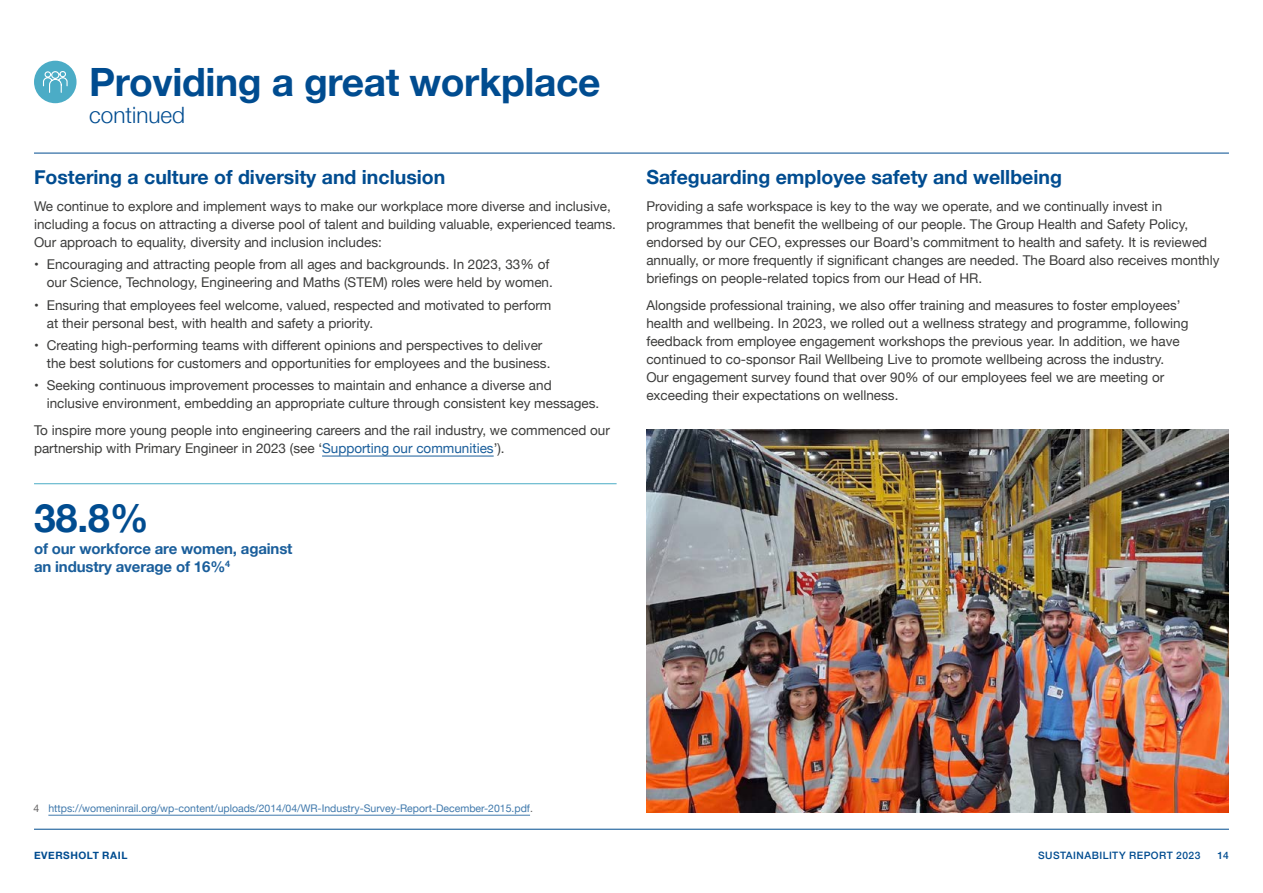
<style>
.page{position:relative;width:1263px;height:893px;background:#fff}
.page>*{position:absolute;margin:0;border:0;box-sizing:border-box;transform-origin:0 0}
.Body{font:700 39px "Helvetica Neue";letter-spacing:-.01em;color:#004c90}
.t1{font:300 22.5px "Helvetica Neue";color:#004c90}
.t2{font:700 19.5px "Helvetica Neue";color:#004c90}
.t3{font:700 15px/18px "Helvetica Neue";letter-spacing:-.01em;color:#1a5e9b}
.Body-2{font:13.5px/18px "Helvetica Neue";color:#3c3c3b}
.Source{font:10.5px "Helvetica Neue";color:#4079ac}
.Footer_Right{font:500 10.2px "Helvetica Neue";letter-spacing:.045em;color:#004c90}
.Footer_Left{font:700 10.2px "Helvetica Neue";letter-spacing:.055em;color:#004c90}
.s1{color:#1a5e9b}
.s2{color:#646363}
</style>
<div class="page">
<hr style="left:322px;top:456px;width:172px;height:1px;background:#1a5e9b">
<hr style="left:34px;top:483px;width:583px;height:1px;background:#4bacc6">
<hr style="left:48px;top:815px;width:482px;height:1px;background:#4079ac">
<img style="left:646px;top:430px;width:583px;height:382px">
<hr style="left:34px;top:153px;width:1195px;height:1px;background:#004c90">
<div style="left:34px;top:61px;width:43px;height:42px;background:#4bacc6;border-radius:50%"></div>
<svg style="left:42px;top:71px;width:26px;height:29px"></svg>
<hr style="left:34px;top:829px;width:1195px;height:1px;background:#004c90">
<p class="Body" style="left:89px;top:51px;width:513px">Providing a great workplace</p>
<h1 class="t1" style="left:89px;top:97px;width:97px">continued</h1>
<h2 class="t2" style="left:34px;top:162px;width:413px">Fostering a culture of diversity and inclusion</h2>
<p class="Body-2" style="left:34px;top:198px;width:583px">We continue to explore and implement ways to make our workplace more diverse and inclusive, including a focus on attracting a diverse pool of talent and building valuable, experienced teams.<br>Our approach to equality, diversity and inclusion includes:</p>
<p class="Body-2" style="left:34px;top:256px;width:520px;text-align:right">• Encouraging and attracting people from all ages and backgrounds. In 2023, 33% of our Science, Technology, Engineering and Maths (STEM) roles were held by women.</p>
<p class="Body-2" style="left:47px;top:296px;width:506px;text-indent:-13px">• Ensuring that employees feel welcome, valued, respected and motivated to perform at their personal best, with health and safety a priority.</p>
<p class="Body-2" style="left:47px;top:337px;width:505px;text-indent:-13px">• Creating high-performing teams with different opinions and perspectives to deliver the best solutions for customers and opportunities for employees and the business.</p>
<p class="Body-2" style="left:47px;top:377px;width:554px;text-indent:-13px">• Seeking continuous improvement processes to maintain and enhance a diverse and inclusive environment, embedding an appropriate culture through consistent key messages.</p>
<p class="Body-2" style="left:34px;top:422px;width:577px">To inspire more young people into engineering careers and the rail industry, we commenced our partnership with Primary Engineer in 2023 (see ‘<span class="s1">Supporting our communities</span>’).</p>
<h1 class="Body" style="left:34px;top:487px;width:116px">38.8%</h1>
<h4 class="t3" style="left:34px;top:540px;width:260px">of our workforce are women, against an industry average of 16%<sup>4</sup></h4>
<h2 class="t2" style="left:646px;top:162px;width:417px">Safeguarding employee safety and wellbeing</h2>
<p class="Body-2" style="left:646px;top:198px;width:575px">Providing a safe workspace is key to the way we operate, and we continually invest in programmes that benefit the wellbeing of our people. The Group Health and Safety Policy, endorsed by our CEO, expresses our Board’s commitment to health and safety. It is reviewed annually, or more frequently if significant changes are needed. The Board also receives monthly briefings on people-related topics from our Head of HR.</p>
<p class="Body-2" style="left:646px;top:297px;width:544px">Alongside professional training, we also offer training and measures to foster employees’ health and wellbeing. In 2023, we rolled out a wellness strategy and programme, following feedback from employee engagement workshops the previous year. In addition, we have continued to co-sponsor Rail Wellbeing Live to promote wellbeing across the industry.<br>Our engagement survey found that over 90% of our employees feel we are meeting or exceeding their expectations on wellness.</p>
<p class="Source" style="left:34px;top:801px;width:501px"><span class="s2">4</span> https://womeninrail.org/wp-content/uploads/2014/04/WR-Industry-Survey-Report-December-2015.pdf<span class="s2">.</span></p>
<p class="Footer_Left" style="left:34px;top:847px;width:95px">EVERSHOLT RAIL</p>
<p class="Footer_Right" style="left:1038px;top:847px;width:164px">SUSTAINABILITY REPORT 2023</p>
<p class="Footer_Right" style="left:1217px;top:847px;width:13px">14</p>
</div>
